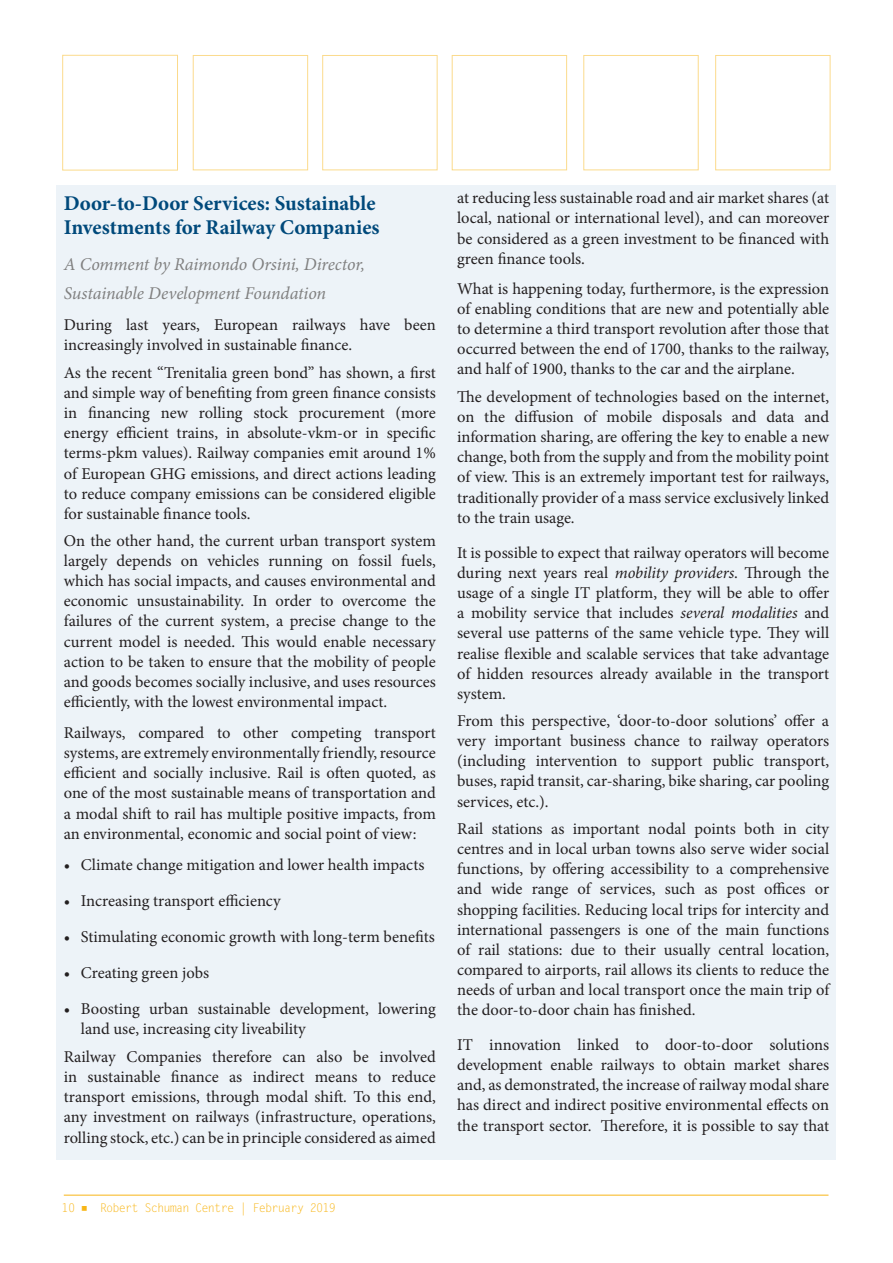
<style>
.page{position:relative;width:893px;height:1263px;background:#fff}
.page>*{position:absolute;margin:0;border:0;box-sizing:border-box;transform-origin:0 0}
.Header_1{font:700 21px/24px "Minion Pro";color:#00497b}
.Authors{font:italic 18px/28.8px "Minion Pro";letter-spacing:-.01em;color:#808080}
.body_text{font:16.5px/20.1px "Minion Pro";color:#231f20;text-align:justify}
.t1{font:12px "Letter Gothic Std";letter-spacing:-.07em;color:#f8b617}
.s1{font-style:italic}
</style>
<div class="page">
<hr style="left:64px;top:1195px;width:764px;height:1px;background:#f8b617">
<div style="left:57px;top:185px;width:779px;height:974px;background:#edf3f8"></div>
<p class="Header_1" style="left:64px;top:191px;width:317px">Door-to-Door Services: Sustainable<br>Investments for Railway Companies</p>
<p class="Authors" style="left:64px;top:250px;width:303px">A Comment by Raimondo Orsini, Director,<br>Sustainable Development Foundation</p>
<p class="body_text" style="left:64px;top:315px;width:374px">During last years, European railways have been increasingly involved in sustainable finance.</p>
<p class="body_text" style="left:64px;top:363px;width:374px">As the recent “Trenitalia green bond” has shown, a first and simple way of benefiting from green finance consists in financing new rolling stock procurement (more energy efficient trains, in absolute-vkm-or in specific terms-pkm values). Railway companies emit around 1% of European GHG emissions, and direct actions leading to reduce company emissions can be considered eligible for sustainable finance tools.</p>
<p class="body_text" style="left:64px;top:531px;width:374px">On the other hand, the current urban transport system largely depends on vehicles running on fossil fuels, which has social impacts, and causes environmental and economic unsustainability. In order to overcome the failures of the current system, a precise change to the current model is needed. This would enable necessary action to be taken to ensure that the mobility of people and goods becomes socially inclusive, and uses resources efficiently, with the lowest environmental impact.</p>
<p class="body_text" style="left:64px;top:723px;width:374px">Railways, compared to other competing transport systems, are extremely environmentally friendly, resource efficient and socially inclusive. Rail is often quoted, as one of the most sustainable means of transportation and a modal shift to rail has multiple positive impacts, from an environmental, economic and social point of view:</p>
<p class="body_text" style="left:64px;top:855px;width:362px">• Climate change mitigation and lower health impacts</p>
<p class="body_text" style="left:64px;top:891px;width:219px">• Increasing transport efficiency</p>
<p class="body_text" style="left:64px;top:927px;width:373px">• Stimulating economic growth with long-term benefits</p>
<p class="body_text" style="left:64px;top:963px;width:147px">• Creating green jobs</p>
<p class="body_text" style="left:81px;top:999px;width:357px;text-indent:-17px">• Boosting urban sustainable development, lowering land use, increasing city liveability</p>
<p class="body_text" style="left:64px;top:1047px;width:374px">Railway Companies therefore can also be involved in sustainable finance as indirect means to reduce transport emissions, through modal shift<span class="s1">.</span> To this end, any investment on railways (infrastructure, operations, rolling stock, etc.) can be in principle considered as aimed</p>
<p class="body_text" style="left:457px;top:188px;width:374px">at reducing less sustainable road and air market shares (at local, national or international level), and can moreover be considered as a green investment to be financed with green finance tools.</p>
<p class="body_text" style="left:457px;top:279px;width:374px">What is happening today, furthermore, is the expression of enabling conditions that are new and potentially able to determine a third transport revolution after those that occurred between the end of 1700, thanks to the railway, and half of 1900, thanks to the car and the airplane.</p>
<p class="body_text" style="left:457px;top:387px;width:374px">The development of technologies based on the internet, on the diffusion of mobile disposals and data and information sharing, are offering the key to enable a new change, both from the supply and from the mobility point of view. This is an extremely important test for railways, traditionally provider of a mass service exclusively linked to the train usage.</p>
<p class="body_text" style="left:457px;top:543px;width:374px">It is possible to expect that railway operators will become during next years real <span class="s1">mobility providers</span>. Through the usage of a single IT platform, they will be able to offer a mobility service that includes <span class="s1">several modalities</span> and several use patterns of the same vehicle type. They will realise flexible and scalable services that take advantage of hidden resources already available in the transport system.</p>
<p class="body_text" style="left:457px;top:711px;width:374px">From this perspective, ‘door-to-door solutions’ offer a very important business chance to railway operators (including intervention to support public transport, buses, rapid transit, car-sharing, bike sharing, car pooling services, etc.).</p>
<p class="body_text" style="left:457px;top:819px;width:374px">Rail stations as important nodal points both in city centres and in local urban towns also serve wider social functions, by offering accessibility to a comprehensive and wide range of services, such as post offices or shopping facilities. Reducing local trips for intercity and international passengers is one of the main functions of rail stations: due to their usually central location, compared to airports, rail allows its clients to reduce the needs of urban and local transport once the main trip of the door-to-door chain has finished.</p>
<p class="body_text" style="left:457px;top:1035px;width:374px">IT innovation linked to door-to-door solutions development enable railways to obtain market shares and, as demonstrated, the increase of railway modal share has direct and indirect positive environmental effects on the transport sector. Therefore, it is possible to say that</p>
<p class="t1" style="left:62px;top:1201px;width:276px">10 ■ Robert Schuman Centre | February 2019</p>
</div>
